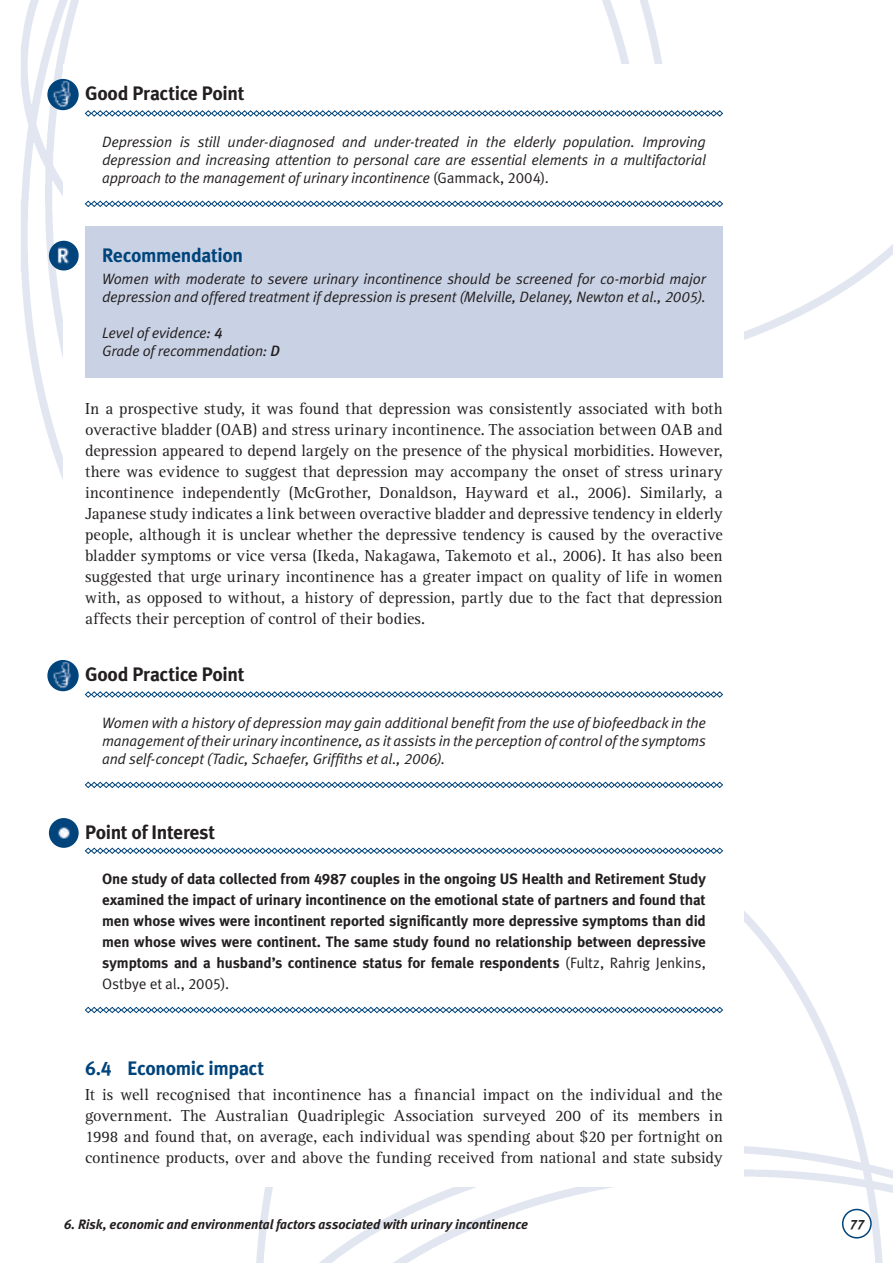
<style>
.page{position:relative;width:893px;height:1263px;background:#fff}
.page>*{position:absolute;margin:0;border:0;box-sizing:border-box;transform-origin:0 0}
.SD_B_Heading_BLACK{font:19.5px "Meta Bold LF";letter-spacing:-.02em;color:#231f20}
.SD_B_Heading{font:19.5px "Meta Bold LF";letter-spacing:-.02em;color:#00447b}
.Point_of_Interest_HE{font:19.5px "Meta Bold LF";letter-spacing:-.015em;color:#231f20}
.Recommendation_headi{font:19.5px "Meta Bold LF";letter-spacing:-.02em;color:#00447b}
.text{font:16.5px/21px "Rotis Serif";color:#231f20;text-align:justify}
.Good_Practice_Point{font:italic 15px/18px "Meta Normal LF";letter-spacing:-.01em;color:#231f20;text-align:justify}
.Point_of_Interest_TE{font:15px/21px "Meta Bold LF";letter-spacing:-.01em;color:#231f20;text-align:justify}
.Recommendation{font:italic 15px/18px "Meta Normal LF";letter-spacing:-.01em;color:#231f20}
.text-2{font:italic 13.5px "Meta Bold LF";letter-spacing:-.005em;color:#231f20}
.Recommendation-2{font:italic 13.5px "Meta Bold LF";color:#231f20}
.s1{font-style:normal}
.s2{font-family:"Meta Medium LF"}
.s3{font-family:"Meta Normal LF"}
</style>
<div class="page">
<img style="left:21px;top:0;width:872px;height:1263px">
<div style="left:64px;top:64px;width:680px;height:1122px;background:#fff"></div>
<div style="left:843px;top:1209px;width:28px;height:29px;background:#fff;border-radius:50%"></div>
<div style="left:842px;top:1209px;width:30px;height:29px;border:2px solid #00447b;border-radius:50%"></div>
<svg style="left:85px;top:110px;width:638px;height:7px"></svg>
<svg style="left:85px;top:200px;width:638px;height:7px"></svg>
<div style="left:85px;top:226px;width:638px;height:151px;background:#c9d2e4"></div>
<svg style="left:85px;top:691px;width:638px;height:7px"></svg>
<svg style="left:85px;top:781px;width:638px;height:7px"></svg>
<svg style="left:85px;top:847px;width:638px;height:7px"></svg>
<svg style="left:85px;top:1007px;width:638px;height:6px"></svg>
<img style="left:48px;top:80px;width:30px;height:29px;border-radius:15px">
<div style="left:47px;top:79px;width:32px;height:31px;border:2px solid #00447b;border-radius:50%"></div>
<img style="left:50px;top:242px;width:28px;height:28px">
<div style="left:49px;top:241px;width:30px;height:29px;border:2px solid #00447b;border-radius:50%"></div>
<img style="left:48px;top:661px;width:30px;height:29px;border-radius:15px">
<div style="left:47px;top:660px;width:32px;height:31px;border:2px solid #00447b;border-radius:50%"></div>
<img style="left:50px;top:819px;width:28px;height:28px;border-radius:14px">
<div style="left:49px;top:818px;width:30px;height:30px;border:2px solid #00447b;border-radius:50%"></div>
<p class="SD_B_Heading_BLACK" style="left:85px;top:82px;width:161px">Good Practice Point</p>
<p class="Good_Practice_Point" style="left:102px;top:132px;width:605px">Depression is still under-diagnosed and under-treated in the elderly population. Improving depression and increasing attention to personal care are essential elements in a multifactorial approach to the management of urinary incontinence <span class="s1">(Gammack, 2004).</span></p>
<p class="Recommendation_headi" style="left:102px;top:244px;width:143px">Recommendation</p>
<p class="Recommendation" style="left:102px;top:270px;width:605px">Women with moderate to severe urinary incontinence should be screened for co-morbid major depression and offered treatment if depression is present (Melville, Delaney, Newton et al., 2005).</p>
<p class="Recommendation" style="left:102px;top:324px;width:122px">Level of evidence: <span class="s2">4</span></p>
<p class="Recommendation" style="left:102px;top:342px;width:179px">Grade of recommendation: <span class="s2">D</span></p>
<p class="text" style="left:85px;top:398px;width:639px">In a prospective study, it was found that depression was consistently associated with both overactive bladder (OAB) and stress urinary incontinence. The association between OAB and depression appeared to depend largely on the presence of the physical morbidities. However, there was evidence to suggest that depression may accompany the onset of stress urinary incontinence independently (McGrother, Donaldson, Hayward et al., 2006). Similarly, a Japanese study indicates a link between overactive bladder and depressive tendency in elderly people, although it is unclear whether the depressive tendency is caused by the overactive bladder symptoms or vice versa (Ikeda, Nakagawa, Takemoto et al., 2006). It has also been suggested that urge urinary incontinence has a greater impact on quality of life in women with, as opposed to without, a history of depression, partly due to the fact that depression affects their perception of control of their bodies.</p>
<p class="SD_B_Heading_BLACK" style="left:85px;top:663px;width:161px">Good Practice Point</p>
<p class="Good_Practice_Point" style="left:102px;top:713px;width:605px">Women with a history of depression may gain additional benefit from the use of biofeedback in the management of their urinary incontinence, as it assists in the perception of control of the symptoms and self-concept (Tadic, Schaefer, Griffiths et al., 2006).</p>
<p class="Point_of_Interest_HE" style="left:85px;top:821px;width:132px">Point of Interest</p>
<p class="Point_of_Interest_TE" style="left:102px;top:868px;width:605px">One study of data collected from 4987 couples in the ongoing US Health and Retirement Study examined the impact of urinary incontinence on the emotional state of partners and found that men whose wives were incontinent reported significantly more depressive symptoms than did men whose wives were continent. The same study found no relationship between depressive symptoms and a husband’s continence status for female respondents <span class="s3">(Fultz, Rahrig Jenkins, Ostbye et al., 2005).</span></p>
<p class="SD_B_Heading" style="left:85px;top:1056px;width:181px">6.4 Economic impact</p>
<p class="text" style="left:85px;top:1084px;width:639px">It is well recognised that incontinence has a financial impact on the individual and the government. The Australian Quadriplegic Association surveyed 200 of its members in 1998 and found that, on average, each individual was spending about $20 per fortnight on continence products, over and above the funding received from national and state subsidy</p>
<p class="text-2" style="left:64px;top:1216px;width:466px">6. Risk, economic and environmental factors associated with urinary incontinence</p>
<p class="Recommendation-2" style="left:849px;top:1216px;width:16px">77</p>
</div>
